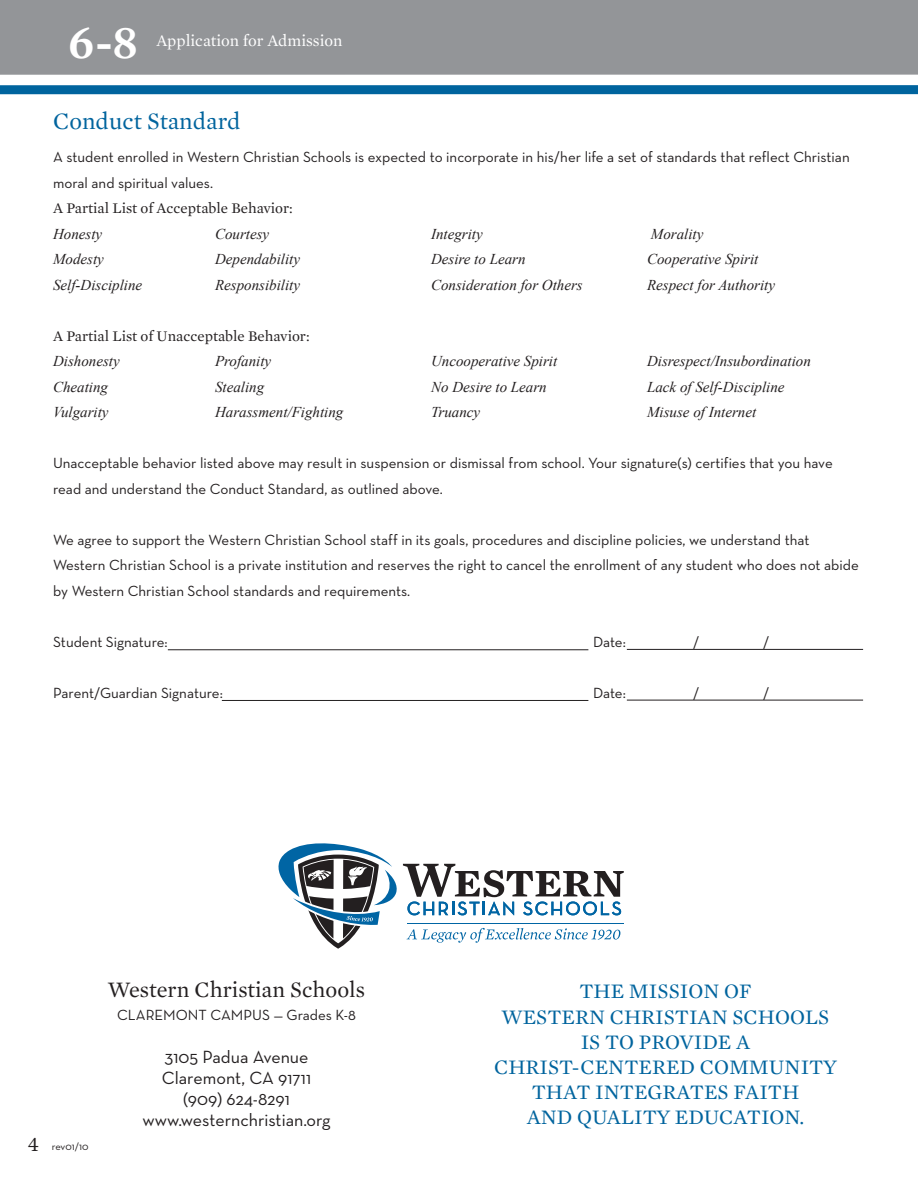
<style>
.page{position:relative;width:918px;height:1188px;background:#fff}
.page>*{position:absolute;margin:0;border:0;box-sizing:border-box;transform-origin:0 0}
.t1{font:600 48.15px "Mercury Text G1";color:#fff}
.t2{font:24px "Mercury Text G1";color:#00649e}
.t3{font:22.5px "Mercury Text G1";color:#231f20}
.t4{font:21px/25.2px "Mercury Text G1";color:#00649e;text-align:center}
.t5{font:18px/21px "Neutra Text";color:#231f20;text-align:center}
.t6{font:16.5px "Mercury Text G1";color:#fff}
.t7{font:15px/25.5px "Neutra Text";color:#231f20}
.t8{font:italic 15px "Times New Roman";color:#231f20}
.t9{font:15px "Mercury Text G1";color:#231f20}
.t10{font:10.5px "Neutra Text";letter-spacing:-.005em;color:#231f20}
.s1{font-family:"Mercury Text G1";font-size:21px}
</style>
<div class="page">
<div style="left:0;top:0;width:918px;height:75px;background:#939598"></div>
<div style="left:0;top:85px;width:918px;height:9px;background:#00649e"></div>
<hr style="left:168px;top:649px;width:420px;height:1px;background:#231f20">
<hr style="left:627px;top:649px;width:236px;height:1px;background:#231f20">
<hr style="left:222px;top:700px;width:366px;height:1px;background:#231f20">
<hr style="left:627px;top:700px;width:236px;height:1px;background:#231f20">
<svg style="left:279px;top:843px;width:345px;height:106px"></svg>
<h1 class="t1" style="left:68px;top:27px;width:71px">6-8</h1>
<p class="t6" style="left:157px;top:36px;width:188px">Application for Admission</p>
<h2 class="t2" style="left:53px;top:114px;width:189px">Conduct Standard</h2>
<p class="t7" style="left:53px;top:144px;width:798px">A student enrolled in Western Christian Schools is expected to incorporate in his/her life a set of standards that reflect Christian moral and spiritual values.</p>
<p class="t9" style="left:53px;top:204px;width:241px">A Partial List of Acceptable Behavior:</p>
<p class="t8" style="left:53px;top:225px;width:51px">Honesty</p>
<p class="t8" style="left:215px;top:225px;width:56px">Courtesy</p>
<p class="t8" style="left:431px;top:225px;width:53px">Integrity</p>
<p class="t8" style="left:651px;top:225px;width:54px">Morality</p>
<p class="t8" style="left:53px;top:251px;width:52px">Modesty</p>
<p class="t8" style="left:215px;top:251px;width:86px">Dependability</p>
<p class="t8" style="left:431px;top:251px;width:96px">Desire to Learn</p>
<p class="t8" style="left:647px;top:251px;width:113px">Cooperative Spirit</p>
<p class="t8" style="left:53px;top:276px;width:91px">Self-Discipline</p>
<p class="t8" style="left:215px;top:276px;width:86px">Responsibility</p>
<p class="t8" style="left:431px;top:276px;width:153px">Consideration for Others</p>
<p class="t8" style="left:647px;top:276px;width:130px">Respect for Authority</p>
<p class="t9" style="left:53px;top:331px;width:258px">A Partial List of Unacceptable Behavior:</p>
<p class="t8" style="left:53px;top:353px;width:68px">Dishonesty</p>
<p class="t8" style="left:215px;top:353px;width:58px">Profanity</p>
<p class="t8" style="left:431px;top:353px;width:128px">Uncooperative Spirit</p>
<p class="t8" style="left:647px;top:353px;width:165px">Disrespect/Insubordination</p>
<p class="t8" style="left:53px;top:378px;width:56px">Cheating</p>
<p class="t8" style="left:215px;top:378px;width:51px">Stealing</p>
<p class="t8" style="left:431px;top:378px;width:117px">No Desire to Learn</p>
<p class="t8" style="left:647px;top:378px;width:139px">Lack of Self-Discipline</p>
<p class="t8" style="left:53px;top:404px;width:57px">Vulgarity</p>
<p class="t8" style="left:215px;top:404px;width:130px">Harassment/Fighting</p>
<p class="t8" style="left:431px;top:404px;width:51px">Truancy</p>
<p class="t8" style="left:647px;top:404px;width:111px">Misuse of Internet</p>
<p class="t7" style="left:53px;top:450px;width:781px">Unacceptable behavior listed above may result in suspension or dismissal from school. Your signature(s) certifies that you have read and understand the Conduct Standard, as outlined above.</p>
<p class="t7" style="left:53px;top:527px;width:807px">We agree to support the Western Christian School staff in its goals, procedures and discipline policies, we understand that<br>Western Christian School is a private institution and reserves the right to cancel the enrollment of any student who does not abide by Western Christian School standards and requirements.</p>
<p class="t7" style="left:53px;top:629px;width:116px">Student Signature:</p>
<p class="t7" style="left:593px;top:629px;width:34px">Date:</p>
<p class="t7" style="left:693px;top:629px;width:8px">/</p>
<p class="t7" style="left:763px;top:629px;width:8px">/</p>
<p class="t7" style="left:53px;top:680px;width:171px">Parent/Guardian Signature:</p>
<p class="t7" style="left:593px;top:680px;width:34px">Date:</p>
<p class="t7" style="left:693px;top:680px;width:8px">/</p>
<p class="t7" style="left:763px;top:680px;width:8px">/</p>
<p class="t10" style="left:28px;top:1140px;width:62px"><span class="s1">4</span> rev01/10</p>
<h3 class="t3" style="left:108px;top:983px;width:259px">Western Christian Schools</h3>
<p class="t7" style="left:117px;top:1002px;width:240px">CLAREMONT CAMPUS — Grades K-8</p>
<p class="t5" style="left:142px;top:1046px;width:190px">3105 Padua Avenue<br>Claremont, CA 91711 (909) 624-8291 www.westernchristian.org</p>
<h3 class="t4" style="left:494px;top:981px;width:344px">THE MISSION OF<br>WESTERN CHRISTIAN SCHOOLS<br>IS TO PROVIDE A<br>CHRIST-CENTERED COMMUNITY<br>THAT INTEGRATES FAITH<br>AND QUALITY EDUCATION.</h3>
</div>
